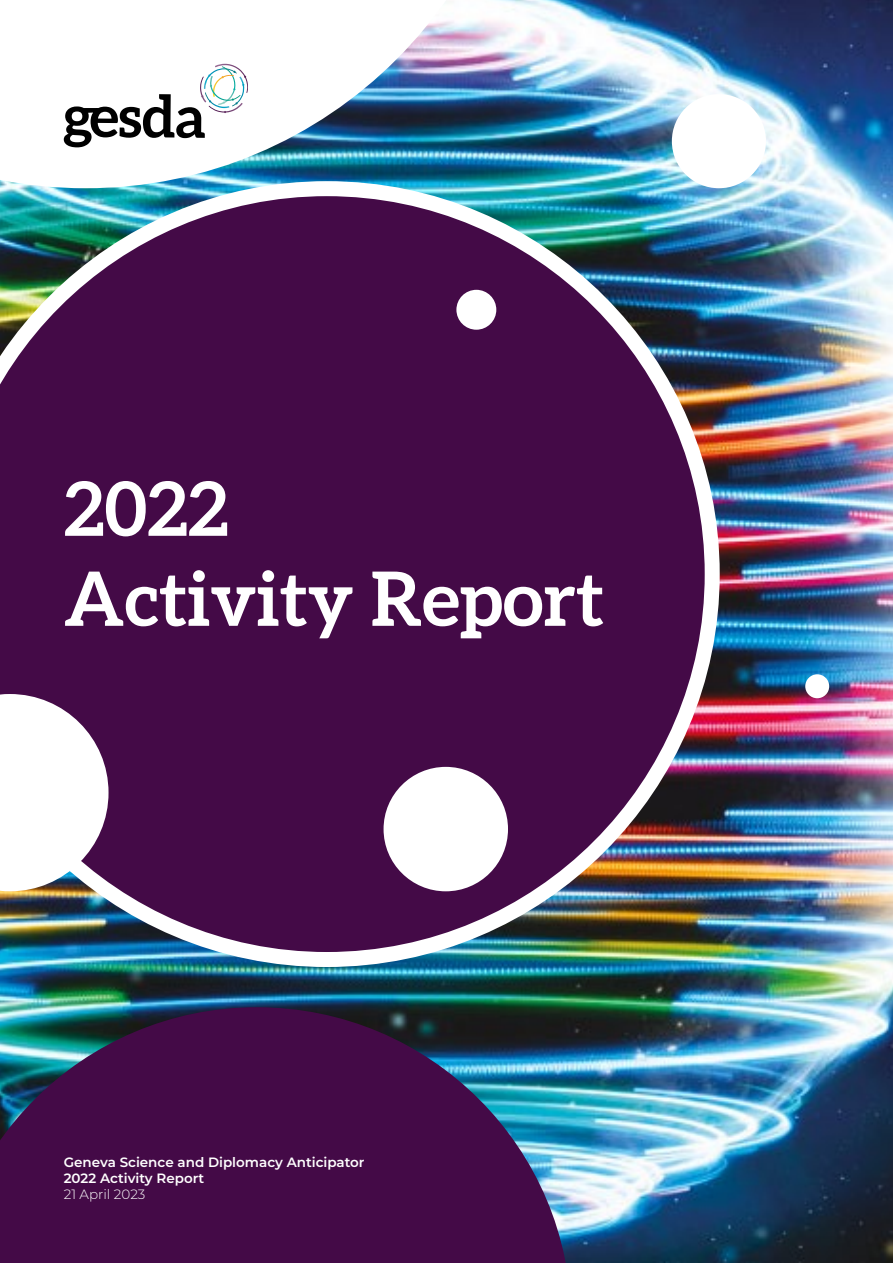
<style>
.page{position:relative;width:893px;height:1263px;background:#fff}
.page>*{position:absolute;margin:0;border:0;box-sizing:border-box;transform-origin:0 0}
.t1{font:700 75px/90px "Aleo";color:#fff}
.t2{font:600 13.5px/16.2px "Montserrat";color:#fff}
.t3{font:300 13.5px "Montserrat";color:#fff}
</style>
<div class="page">
<img style="left:0;top:0;width:893px;height:1263px">
<img style="left:0;top:181px;width:720px;height:786px">
<div style="left:384px;top:767px;width:124px;height:124px;background:#fff;border-radius:50%"></div>
<svg style="left:0;top:694px;width:109px;height:197px"></svg>
<img style="left:0;top:0;width:525px;height:188px">
<div style="left:672px;top:94px;width:94px;height:94px;background:#fff;border-radius:50%"></div>
<div style="left:456px;top:290px;width:40px;height:40px;background:#fff;border-radius:50%"></div>
<div style="left:805px;top:674px;width:24px;height:24px;background:#fff;border-radius:50%"></div>
<svg style="left:64px;top:64px;width:184px;height:83px"></svg>
<svg style="left:0;top:1007px;width:571px;height:256px;background:#3e1f52"></svg>
<h1 class="t1" style="left:64px;top:467px;width:542px">2022<br>Activity Report</h1>
<p class="t2" style="left:64px;top:1153px;width:302px">Geneva Science and Diplomacy Anticipator<br>2022 Activity Report</p>
<p class="t3" style="left:64px;top:1185px;width:83px">21 April 2023</p>
</div>
